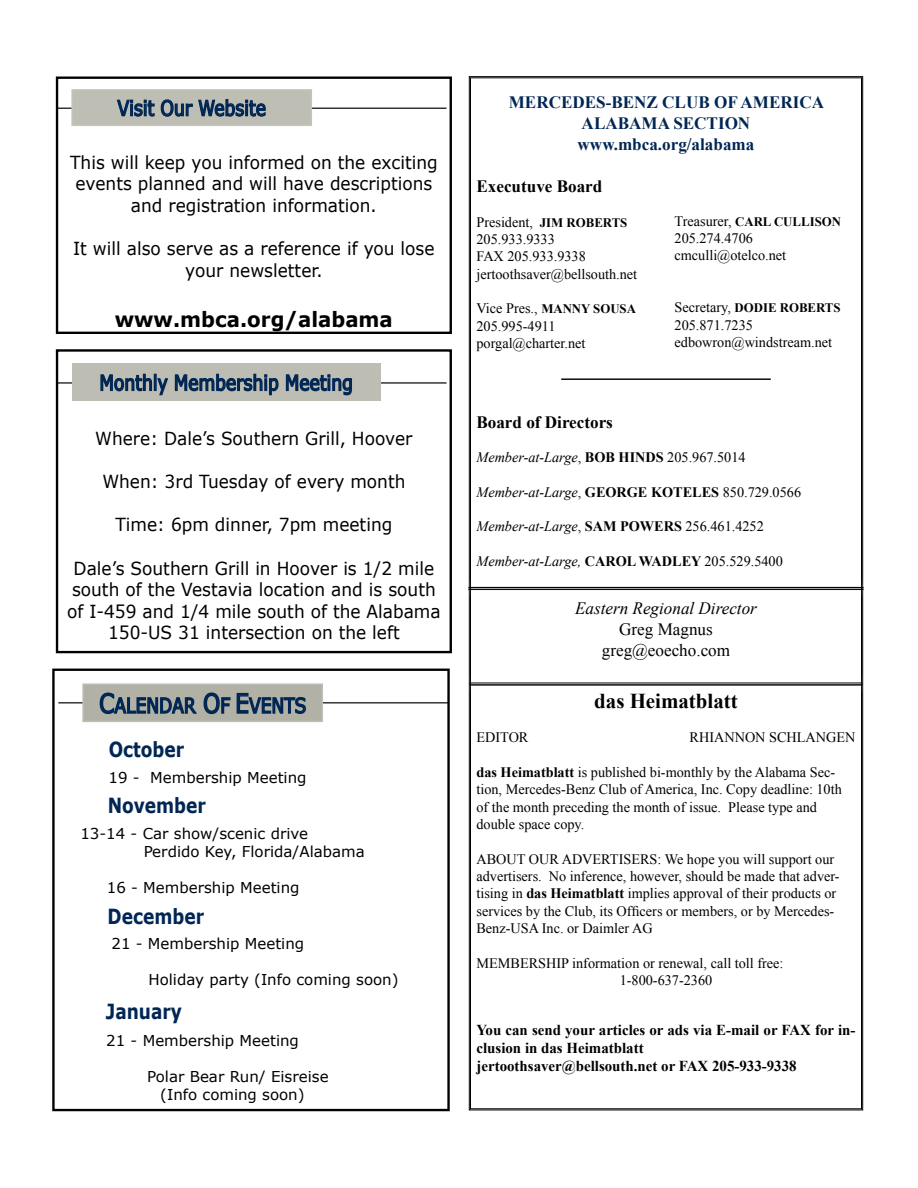
<style>
.page{position:relative;width:918px;height:1188px;background:#fff}
.page>*{position:absolute;margin:0;border:0;box-sizing:border-box;transform-origin:0 0}
.t1{font:700 21.15px "Times New Roman";color:#000}
.t2{font:21px "Verdana";color:#002654;scale:.82 1}
.t3{font:700 21px "Verdana";color:#000;scale:.94 1}
.t4{font:700 20.85px "Verdana";color:#002654;scale:.82 1}
.t5{font:20.85px "Verdana";color:#002654;scale:.82 1}
.t6{font:18px/21.6px "Verdana";color:#000;text-align:center;scale:.94 1}
.t7{font:700 17.25px/20.9px "Times New Roman";color:#002654;text-align:center}
.t8{font:700 17.25px "Times New Roman";color:#000}
.t9{font:17.25px/20.9px "Times New Roman";color:#000;text-align:center}
.t10{font:italic 17.25px "Times New Roman";color:#000}
.t11{font:700 15.15px/18.1px "Times New Roman";color:#000}
.t12{font:15px/18px "Verdana";color:#000}
.t13{font:14.4px/17.2px "Times New Roman";color:#000}
.t14{font:italic 14.4px "Times New Roman";color:#000}
.t15{font:700 13.05px "Times New Roman";color:#000}
.s1{font-size:26.7px}
.s2{font-weight:700;font-size:13.05px}
.s3{font-weight:400;font-size:14.4px}
.s4{font-style:normal}
.s5{font-weight:700;font-style:normal}
.s6{font-weight:700}
</style>
<div class="page">
<svg style="left:469px;top:76px;width:394px;height:1034px"></svg>
<div style="left:551px;top:369px;width:227px;height:21px;background:#fff"></div>
<hr style="left:561px;top:378px;width:210px;height:2px;background:#000">
<div style="left:458px;top:577px;width:413px;height:22px;background:#fff"></div>
<hr style="left:468px;top:587px;width:396px;height:1px;background:#000">
<hr style="left:468px;top:589px;width:396px;height:1px;background:#000">
<div style="left:459px;top:673px;width:411px;height:22px;background:#fff"></div>
<hr style="left:469px;top:683px;width:394px;height:1px;background:#000">
<hr style="left:469px;top:684px;width:394px;height:2px;background:#000">
<div style="left:56px;top:349px;width:396px;height:304px;border:2px solid #000"></div>
<hr style="left:56px;top:382px;width:391px;height:2px;background:#000">
<div style="left:72px;top:364px;width:308px;height:37px;background:#bebdb3"></div>
<svg style="left:100px;top:373px;width:179px;height:23px"></svg>
<svg style="left:285px;top:374px;width:67px;height:22px"></svg>
<div style="left:52px;top:669px;width:398px;height:442px;border:2px solid #000"></div>
<hr style="left:58px;top:702px;width:391px;height:1px;background:#000">
<div style="left:83px;top:684px;width:239px;height:37px;background:#b2b1a5"></div>
<svg style="left:99px;top:692px;width:207px;height:23px"></svg>
<div style="left:82px;top:683px;width:241px;height:39px;border:2px solid #bebeb4"></div>
<div style="left:56px;top:77px;width:396px;height:257px;border:2px solid #000"></div>
<hr style="left:56px;top:108px;width:391px;height:1px;background:#000">
<div style="left:72px;top:90px;width:239px;height:35px;background:#bfbeb4"></div>
<svg style="left:117px;top:99px;width:149px;height:18px"></svg>
<div style="left:71px;top:89px;width:241px;height:37px;border:2px solid #c4c4ba"></div>
<h2 class="t2" style="left:117px;top:95px;width:183px">Visit Our Website</h2>
<p class="t6" style="left:70px;top:151px;width:393px">This will keep you informed on the exciting events planned and will have descriptions and registration information.</p>
<p class="t6" style="left:73px;top:237px;width:386px">It will also serve as a reference if you lose your newsletter.</p>
<h2 class="t3" style="left:115px;top:306px;width:297px">www.mbca.org/alabama</h2>
<h2 class="t2" style="left:99px;top:369px;width:311px">Monthly Membership Meeting</h2>
<p class="t6" style="left:95px;top:427px;width:339px">Where: Dale’s Southern Grill, Hoover</p>
<p class="t6" style="left:102px;top:470px;width:324px">When: 3rd Tuesday of every month</p>
<p class="t6" style="left:115px;top:513px;width:296px">Time: 6pm dinner, 7pm meeting</p>
<p class="t6" style="left:67px;top:557px;width:399px">Dale’s Southern Grill in Hoover is 1/2 mile south of the Vestavia location and is south of I-459 and 1/4 mile south of the Alabama 150-US 31 intersection on the left</p>
<h3 class="t5" style="left:99px;top:692px;width:254px"><span class="s1">C</span>ALENDAR <span class="s1">O</span>F <span class="s1">E</span>VENTS</h3>
<h3 class="t4" style="left:109px;top:736px;width:94px">October</h3>
<p class="t12" style="left:109px;top:768px;width:200px">19 - Membership Meeting</p>
<h3 class="t4" style="left:108px;top:792px;width:121px">November</h3>
<p class="t12" style="left:144px;top:824px;width:223px;text-indent:-63px">13-14 - Car show/scenic drive<br>Perdido Key, Florida/Alabama</p>
<p class="t12" style="left:107px;top:878px;width:194px">16 - Membership Meeting</p>
<h3 class="t4" style="left:108px;top:903px;width:119px">December</h3>
<p class="t12" style="left:112px;top:934px;width:194px">21 - Membership Meeting</p>
<p class="t12" style="left:148px;top:970px;width:252px">Holiday party (Info coming soon)</p>
<h3 class="t4" style="left:106px;top:998px;width:94px">January</h3>
<p class="t12" style="left:106px;top:1031px;width:194px">21 - Membership Meeting</p>
<p class="t12" style="left:160px;top:1067px;width:170px;text-indent:-13px">Polar Bear Run/ Eisreise (Info coming soon)</p>
<p class="t7" style="left:509px;top:91px;width:317px">MERCEDES-BENZ CLUB OF AMERICA<br>ALABAMA SECTION www.mbca.org/alabama</p>
<p class="t8" style="left:476px;top:174px;width:127px">Executuve Board</p>
<p class="t13" style="left:476px;top:213px;width:162px">President, <span class="s2">JIM ROBERTS<br></span>205.933.9333<br>FAX 205.933.9338 jertoothsaver@bellsouth.net</p>
<p class="t13" style="left:476px;top:300px;width:161px">Vice Pres., <span class="s2">MANNY SOUSA<br></span>205.995-4911 porgal@charter.net</p>
<p class="t15" style="left:675px;top:212px;width:168px"><span class="s3">Treasurer,</span> CARL CULLISON</p>
<p class="t13" style="left:675px;top:229px;width:113px">205.274.4706 cmculli@otelco.net</p>
<p class="t15" style="left:675px;top:299px;width:168px"><span class="s3">Secretary,</span> DODIE ROBERTS</p>
<p class="t13" style="left:675px;top:316px;width:159px">205.871.7235 edbowron@windstream.net</p>
<p class="t8" style="left:476px;top:410px;width:138px">Board of Directors</p>
<p class="t14" style="left:476px;top:447px;width:271px">Member-at-Large<span class="s4">,</span> <span class="s5">BOB HINDS</span> <span class="s4">205.967.5014</span></p>
<p class="t14" style="left:476px;top:482px;width:326px">Member-at-Large<span class="s4">,</span> <span class="s5">GEORGE KOTELES</span> <span class="s4">850.729.0566</span></p>
<p class="t14" style="left:476px;top:517px;width:289px">Member-at-Large<span class="s4">,</span> <span class="s5">SAM POWERS</span> <span class="s4">256.461.4252</span></p>
<p class="t14" style="left:476px;top:551px;width:308px">Member-at-Large, <span class="s5">CAROL WADLEY</span> <span class="s4">205.529.5400</span></p>
<p class="t10" style="left:575px;top:596px;width:183px">Eastern Regional Director</p>
<p class="t9" style="left:602px;top:618px;width:130px">Greg Magnus greg@eoecho.com</p>
<h1 class="t1" style="left:594px;top:686px;width:145px">das Heimatblatt</h1>
<p class="t13" style="left:476px;top:729px;width:53px">EDITOR</p>
<p class="t13" style="left:690px;top:729px;width:167px">RHIANNON SCHLANGEN</p>
<p class="t13" style="left:476px;top:763px;width:367px"><span class="s6">das Heimatblatt</span> is published bi-monthly by the Alabama Sec&shy;tion, Mercedes-Benz Club of America, Inc. Copy deadline: 10th of the month preceding the month of issue. Please type and double space copy.</p>
<p class="t13" style="left:476px;top:850px;width:365px">ABOUT OUR ADVERTISERS: We hope you will support our advertisers. No inference, however, should be made that adver&shy;tising in <span class="s6">das Heimatblatt</span> implies approval of their products or services by the Club, its Officers or members, or by Mercedes-Benz-USA Inc. or Daimler AG</p>
<p class="t13" style="left:620px;top:954px;width:165px;text-indent:-143px">MEMBERSHIP information or renewal, call toll free:<br>1-800-637-2360</p>
<p class="t11" style="left:476px;top:1020px;width:381px">You can send your articles or ads via E-mail or FAX for in&shy;clusion in das Heimatblatt<br>jertoothsaver@bellsouth.net or FAX 205-933-9338</p>
</div>
